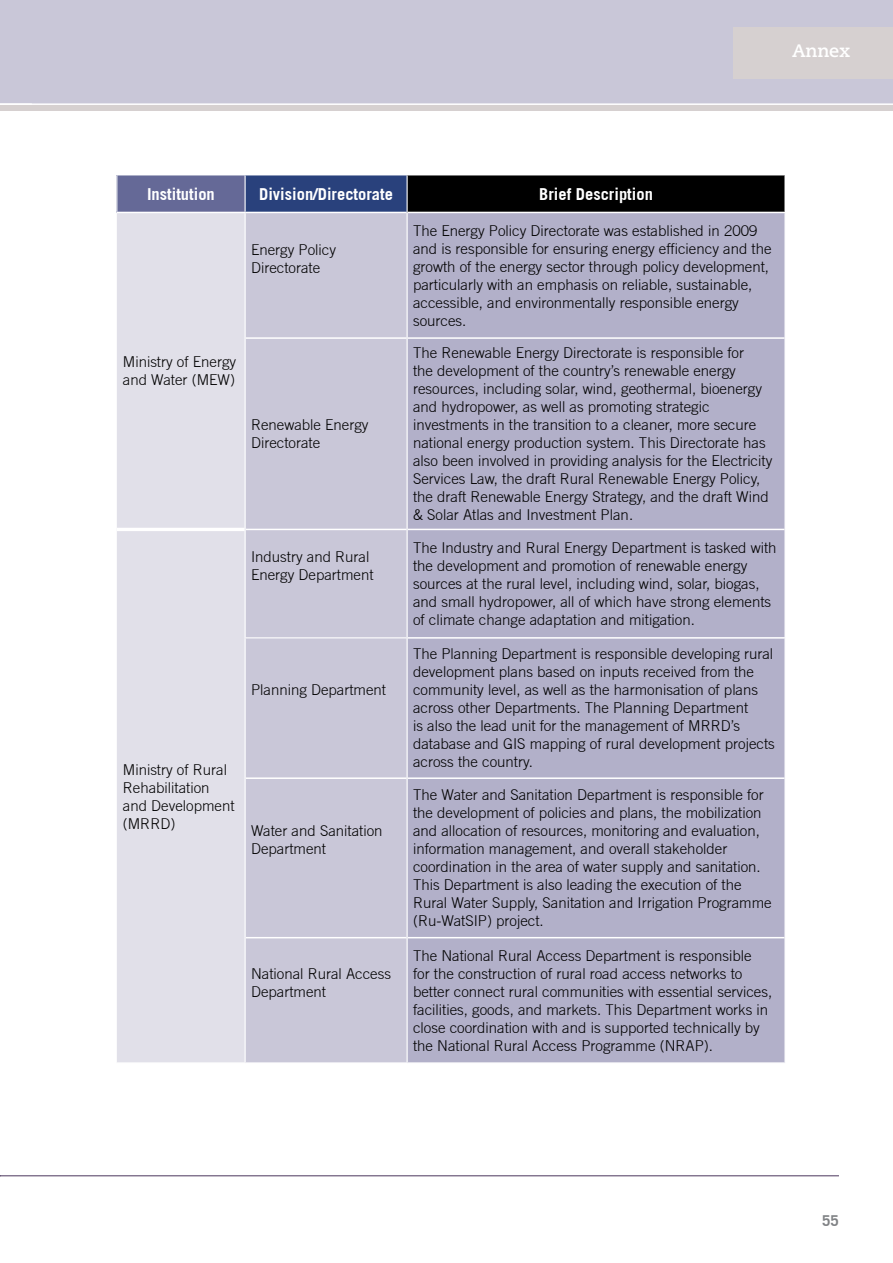
<style>
.page{position:relative;width:893px;height:1263px;background:#fff}
.page>*{position:absolute;margin:0;border:0;box-sizing:border-box;transform-origin:0 0}
.t1{font:700 18px "Caecilia LT Std";letter-spacing:-.01em;color:#fff}
.t2{font:700 16.5px "Trade Gothic";color:#fff}
.t3{font:300 15px/18px "Trade Gothic";color:#000}
.t4{font:700 15px "Trade Gothic";color:#808285}
</style>
<div class="page">
<div style="left:0;top:103px;width:893px;height:8px;background:#d6d0d0"></div>
<div style="left:0;top:0;width:893px;height:104px;background:#c9c7d8"></div>
<div style="left:733px;top:28px;width:160px;height:51px;background:#d6d0d0"></div>
<hr style="left:0;top:103px;width:893px;height:2px;background:#fff">
<hr style="left:0;top:1175px;width:839px;height:1px;background:#4b375d">
<div style="left:117px;top:175px;width:128px;height:37px;background:#656997"></div>
<div style="left:245px;top:175px;width:162px;height:37px;background:#29417c"></div>
<div style="left:407px;top:175px;width:378px;height:37px;background:#000"></div>
<div style="left:117px;top:213px;width:128px;height:849px;background:#e1e0e9"></div>
<div style="left:246px;top:213px;width:161px;height:849px;background:#c9c7d8"></div>
<div style="left:408px;top:213px;width:376px;height:849px;background:#b2b0c9"></div>
<hr style="left:784px;top:175px;width:2px;height:37px;background:#fff">
<hr style="left:408px;top:777px;width:376px;height:2px;background:#fff">
<hr style="left:408px;top:937px;width:376px;height:1px;background:#fff">
<hr style="left:245px;top:175px;width:1px;height:37px;background:#fff">
<hr style="left:407px;top:175px;width:1px;height:37px;background:#fff">
<hr style="left:246px;top:337px;width:161px;height:2px;background:#fff">
<hr style="left:408px;top:337px;width:376px;height:2px;background:#fff">
<hr style="left:117px;top:528px;width:128px;height:3px;background:#fff">
<hr style="left:246px;top:529px;width:161px;height:1px;background:#fff">
<hr style="left:408px;top:529px;width:376px;height:1px;background:#fff">
<hr style="left:408px;top:637px;width:378px;height:2px;background:#fff">
<hr style="left:245px;top:637px;width:162px;height:1px;background:#fff">
<hr style="left:246px;top:777px;width:161px;height:2px;background:#fff">
<hr style="left:246px;top:937px;width:161px;height:1px;background:#fff">
<p class="t1" style="left:792px;top:40px;width:60px">Annex</p>
<p class="t2" style="left:147px;top:183px;width:69px">Institution</p>
<p class="t2" style="left:259px;top:183px;width:135px">Division/Directorate</p>
<p class="t2" style="left:539px;top:183px;width:115px">Brief Description</p>
<p class="t3" style="left:123px;top:353px;width:115px">Ministry of Energy and Water (MEW)</p>
<p class="t3" style="left:123px;top:760px;width:113px">Ministry of Rural<br>Rehabilitation and Development (MRRD)</p>
<p class="t3" style="left:251px;top:241px;width:86px">Energy Policy<br>Directorate</p>
<p class="t3" style="left:251px;top:416px;width:119px">Renewable Energy<br>Directorate</p>
<p class="t3" style="left:413px;top:221px;width:360px">The Energy Policy Directorate was established in 2009 and is responsible for ensuring energy efficiency and the growth of the energy sector through policy development, particularly with an emphasis on reliable, sustainable, accessible, and environmentally responsible energy sources.</p>
<p class="t3" style="left:413px;top:344px;width:361px">The Renewable Energy Directorate is responsible for<br>the development of the country’s renewable energy resources, including solar, wind, geothermal, bioenergy and hydropower, as well as promoting strategic investments in the transition to a cleaner, more secure national energy production system. This Directorate has also been involved in providing analysis for the Electricity Services Law, the draft Rural Renewable Energy Policy, the draft Renewable Energy Strategy, and the draft Wind &amp; Solar Atlas and Investment Plan.</p>
<p class="t3" style="left:251px;top:547px;width:124px">Industry and Rural<br>Energy Department</p>
<p class="t3" style="left:413px;top:538px;width:365px">The Industry and Rural Energy Department is tasked with the development and promotion of renewable energy sources at the rural level, including wind, solar, biogas, and small hydropower, all of which have strong elements of climate change adaptation and mitigation.</p>
<p class="t3" style="left:251px;top:681px;width:137px">Planning Department</p>
<p class="t3" style="left:251px;top:822px;width:133px">Water and Sanitation<br>Department</p>
<p class="t3" style="left:251px;top:964px;width:141px">National Rural Access<br>Department</p>
<p class="t3" style="left:413px;top:645px;width:363px">The Planning Department is responsible developing rural development plans based on inputs received from the community level, as well as the harmonisation of plans across other Departments. The Planning Department<br>is also the lead unit for the management of MRRD’s database and GIS mapping of rural development projects across the country.</p>
<p class="t3" style="left:413px;top:786px;width:360px">The Water and Sanitation Department is responsible for the development of policies and plans, the mobilization and allocation of resources, monitoring and evaluation, information management, and overall stakeholder coordination in the area of water supply and sanitation.<br>This Department is also leading the execution of the Rural Water Supply, Sanitation and Irrigation Programme (Ru-WatSIP) project.</p>
<p class="t3" style="left:413px;top:946px;width:361px">The National Rural Access Department is responsible<br>for the construction of rural road access networks to better connect rural communities with essential services, facilities, goods, and markets. This Department works in close coordination with and is supported technically by the National Rural Access Programme (NRAP).</p>
<p class="t4" style="left:822px;top:1212px;width:18px">55</p>
</div>
